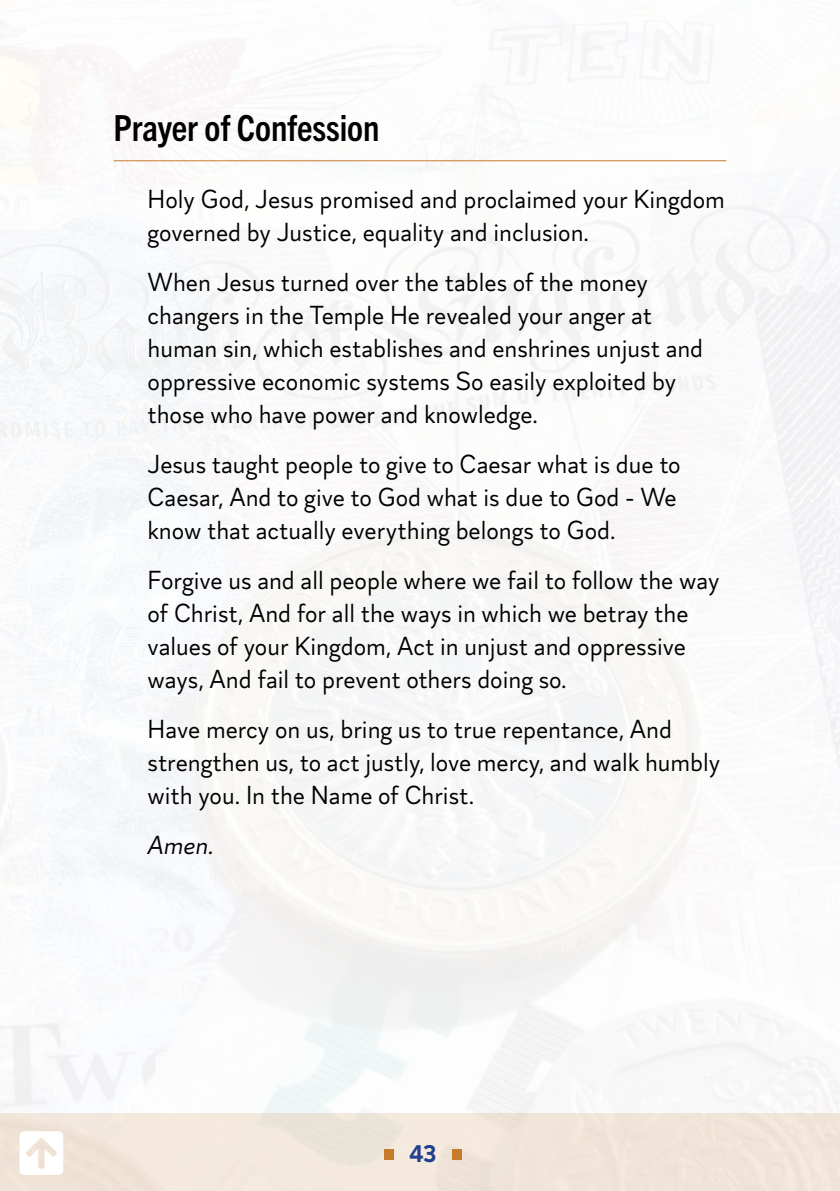
<style>
.page{position:relative;width:840px;height:1191px;background:#fff}
.page>*{position:absolute;margin:0;border:0;box-sizing:border-box;transform-origin:0 0}
.t1{font:50px "Font Awesome 5 Pro Solid";color:#fff}
.t2{font:700 condensed 36px "Trade Gothic Next LT Pro";letter-spacing:-.005em;color:#000}
.t3{font:26px/33px "Magdelin";color:#000}
.t4{font:italic 26px "Magdelin";color:#000}
.t5{font:700 24px "Magdelin";color:#25408f}
</style>
<div class="page">
<div style="left:0;top:1113px;width:839px;height:78px;background:#f1e5d9"></div>
<div style="left:383px;top:1149px;width:10px;height:10px;background:#c87a2c"></div>
<div style="left:451px;top:1149px;width:10px;height:10px;background:#c87a2c"></div>
<hr style="left:113px;top:160px;width:613px;height:1px;background:#c87a2c">
<h2 class="t2" style="left:113px;top:104px;width:267px">Prayer of Confession</h2>
<p class="t3" style="left:147px;top:184px;width:578px">Holy God, Jesus promised and proclaimed your Kingdom governed by Justice, equality and inclusion.</p>
<p class="t3" style="left:147px;top:267px;width:557px">When Jesus turned over the tables of the money changers in the Temple He revealed your anger at human sin, which establishes and enshrines unjust and oppressive economic systems So easily exploited by those who have power and knowledge.</p>
<p class="t3" style="left:147px;top:449px;width:534px">Jesus taught people to give to Caesar what is due to<br>Caesar, And to give to God what is due to God - We know that actually everything belongs to God.</p>
<p class="t3" style="left:147px;top:565px;width:573px">Forgive us and all people where we fail to follow the way of Christ, And for all the ways in which we betray the values of your Kingdom, Act in unjust and oppressive ways, And fail to prevent others doing so.</p>
<p class="t3" style="left:147px;top:714px;width:574px">Have mercy on us, bring us to true repentance, And strengthen us, to act justly, love mercy, and walk humbly with you. In the Name of Christ.</p>
<p class="t4" style="left:147px;top:830px;width:68px">Amen.</p>
<h1 class="t1" style="left:20px;top:1127px;width:45px">□▲❑◆◆</h1>
<p class="t5" style="left:409px;top:1140px;width:28px">43</p>
</div>
